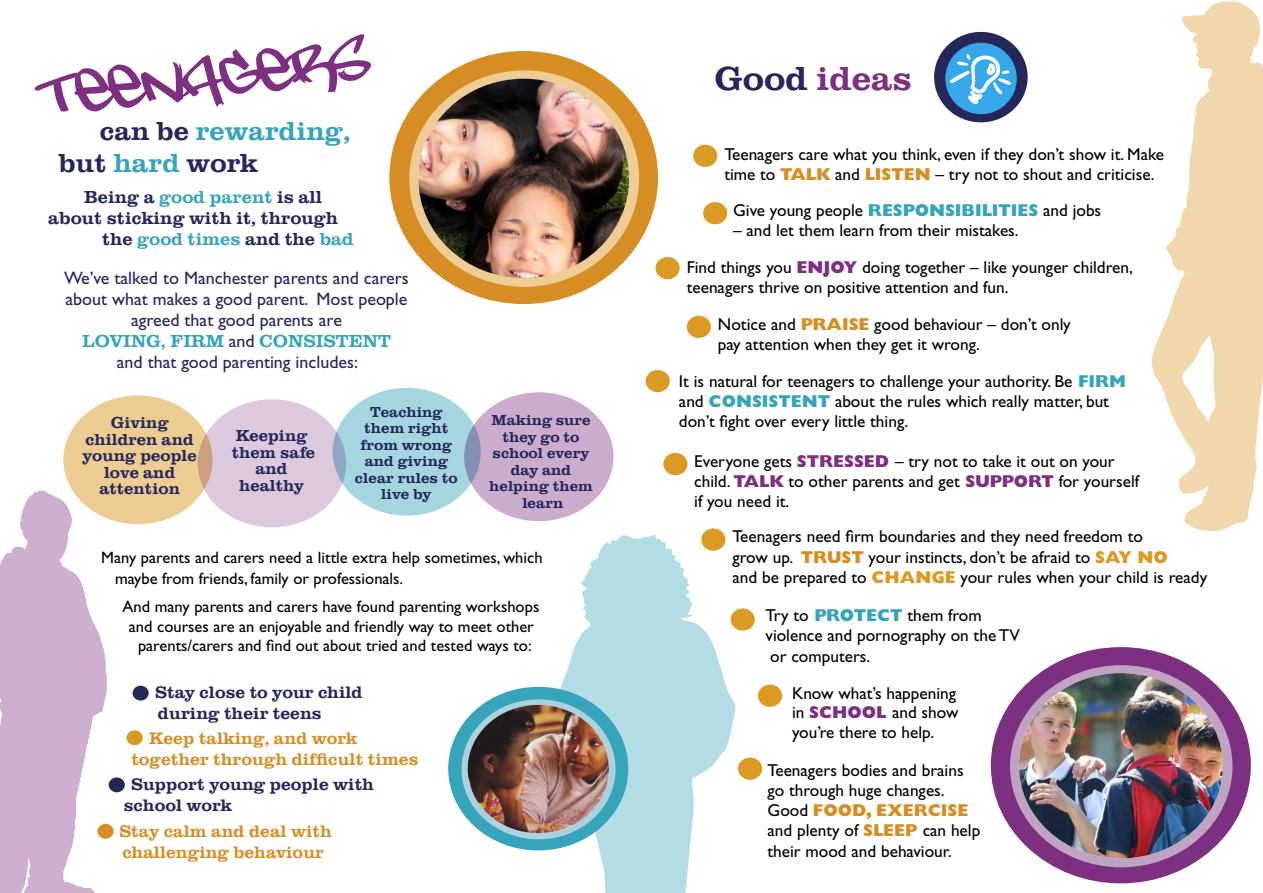
<style>
.page{position:relative;width:1263px;height:893px;background:#fff}
.page>*{position:absolute;margin:0;border:0;box-sizing:border-box;transform-origin:0 0}
.t1{font:70.95px "Tag Boy Hardcore";color:#7d2f80}
.t2{font:500 expanded 34.5px "URW Clarendon T";color:#7d2f80}
.t3{font:500 expanded 27px "URW Clarendon T";color:#36a4ba}
.t4{font:500 expanded 27px "URW Clarendon T";color:#25275b}
.t5{font:18px/21px "Gill Sans";color:#25275b;text-align:center}
.t6{font:500 expanded 18px/21px "URW Clarendon T";color:#25275b}
.t7{font:500 expanded 18px "URW Clarendon T";color:#36a4ba}
.t8{font:17.25px/20.2px "Gill Sans";color:#000}
.t9{font:500 expanded 17.25px/21px "URW Clarendon T";color:#d68e24}
.t10{font:500 expanded 17.25px/21px "URW Clarendon T";color:#25275b}
.t11{font:16.5px/19.5px "Gill Sans";color:#000}
.t12{font:500 expanded 16.5px/16.5px "URW Clarendon T";color:#25275b;text-align:center}
.t13{font:500 expanded 15px/16.5px "URW Clarendon T";color:#25275b;text-align:center}
.s1{color:#25275b}
.s2{color:#36a4ba}
.s3{font-family:"Gill Sans";font-weight:400;font-stretch:normal;color:#25275b}
.s4{font-weight:800;color:#d68e24}
.s5{font-weight:800;color:#36a4ba}
.s6{font-weight:800;color:#7d2f80}
.s7{font-weight:800;color:#da9a23}
</style>
<div class="page">
<div style="left:991px;top:647px;width:260px;height:236px;background:#7d2f80;border-radius:50%"></div>
<div style="left:1010px;top:665px;width:222px;height:202px;background:#c0a2c3;border-radius:50%"></div>
<img style="left:1019px;top:673px;width:204px;height:185px;border-radius:50%">
<div style="left:934px;top:32px;width:94px;height:90px;background:#25275b;border-radius:50%"></div>
<svg style="left:945px;top:43px;width:72px;height:71px"></svg>
<div style="left:389px;top:51px;width:269px;height:253px;background:#d68e24;border-radius:50%"></div>
<div style="left:409px;top:70px;width:230px;height:217px;background:#eecc95;border-radius:50%"></div>
<img style="left:418px;top:79px;width:211px;height:199px;border-radius:50%">
<div style="left:693px;top:145px;width:24px;height:22px;background:#da9a23;border-radius:50%"></div>
<div style="left:464px;top:392px;width:149px;height:129px;background:#cbaccc;border-radius:50%"></div>
<div style="left:198px;top:399px;width:148px;height:128px;background:#ddc9de;border-radius:50%"></div>
<div style="left:63px;top:395px;width:150px;height:129px;background:#eccc91;border-radius:50%"></div>
<svg style="left:333px;top:388px;width:148px;height:128px;background:#a3d1dd"></svg>
<img style="left:0;top:491px;width:118px;height:402px">
<div style="left:133px;top:686px;width:16px;height:14px;background:#25275b;border-radius:50%"></div>
<div style="left:127px;top:730px;width:16px;height:15px;background:#da9a23;border-radius:50%"></div>
<div style="left:109px;top:777px;width:16px;height:15px;background:#25275b;border-radius:50%"></div>
<div style="left:97px;top:824px;width:17px;height:15px;background:#d68e24;border-radius:50%"></div>
<svg style="left:1151px;top:1px;width:112px;height:530px;fill:#f1d8ac"></svg>
<svg style="left:1181px;top:336px;width:34px;height:86px"></svg>
<svg style="left:552px;top:533px;width:184px;height:360px;fill:#b3dce5"></svg>
<div style="left:703px;top:202px;width:24px;height:22px;background:#da9a23;border-radius:50%"></div>
<div style="left:655px;top:257px;width:25px;height:22px;background:#da9a23;border-radius:50%"></div>
<div style="left:687px;top:316px;width:24px;height:22px;background:#da9a23;border-radius:50%"></div>
<div style="left:646px;top:370px;width:24px;height:22px;background:#da9a23;border-radius:50%"></div>
<div style="left:663px;top:453px;width:24px;height:22px;background:#da9a23;border-radius:50%"></div>
<div style="left:701px;top:528px;width:24px;height:23px;background:#da9a23;border-radius:50%"></div>
<div style="left:758px;top:685px;width:24px;height:22px;background:#da9a23;border-radius:50%"></div>
<div style="left:731px;top:608px;width:24px;height:23px;background:#da9a23;border-radius:50%"></div>
<div style="left:738px;top:758px;width:24px;height:22px;background:#da9a23;border-radius:50%"></div>
<div style="left:448px;top:687px;width:180px;height:163px;background:#36a4ba;border-radius:50%"></div>
<svg style="left:461px;top:699px;width:155px;height:140px;background:#a4cbd7"></svg>
<img style="left:468px;top:705px;width:141px;height:128px;border-radius:50%">
<p class="t1" style="left:37px;top:51px;width:330px;rotate:-6deg">Teenagers</p>
<p class="t3" style="left:100px;top:115px;width:252px"><span class="s1">can be</span> rewarding,</p>
<p class="t4" style="left:58px;top:147px;width:201px">but <span class="s2">hard</span> work</p>
<p class="t6" style="left:84px;top:186px;width:240px">Being a <span class="s2">good parent</span> is all</p>
<p class="t6" style="left:102px;top:207px;width:253px;text-indent:-54px">about sticking with it, through the <span class="s2">good times</span> and the <span class="s2">bad</span></p>
<p class="t5" style="left:64px;top:268px;width:346px">We’ve talked to Manchester parents and carers about what makes a good parent. Most people agreed that good parents are</p>
<p class="t7" style="left:82px;top:330px;width:310px">LOVING, FIRM <span class="s3">and</span> CONSISTENT</p>
<p class="t5" style="left:117px;top:352px;width:243px">and that good parenting includes:</p>
<p class="t12" style="left:83px;top:414px;width:116px">Giving children and young people love and attention</p>
<p class="t12" style="left:236px;top:427px;width:73px">Keeping</p>
<p class="t12" style="left:232px;top:444px;width:85px">them safe</p>
<p class="t12" style="left:255px;top:460px;width:34px">and</p>
<p class="t12" style="left:239px;top:477px;width:67px">healthy</p>
<p class="t13" style="left:370px;top:403px;width:74px">Teaching</p>
<p class="t13" style="left:355px;top:420px;width:104px">them right from wrong and giving clear rules to</p>
<p class="t13" style="left:381px;top:486px;width:52px">live by</p>
<p class="t13" style="left:489px;top:412px;width:105px">Making sure they go to school every day and helping them learn</p>
<p class="t11" style="left:115px;top:547px;width:429px;line-height:21px;text-indent:-14px">Many parents and carers need a little extra help sometimes, which maybe from friends, family or professionals.</p>
<p class="t11" style="left:123px;top:597px;width:418px;text-align:center">And many parents and carers have found parenting workshops and courses are an enjoyable and friendly way to meet other parents/carers and find out about tried and tested ways to:</p>
<p class="t10" style="left:155px;top:681px;width:209px">Stay close to your child during their teens</p>
<p class="t9" style="left:131px;top:728px;width:289px;text-indent:18px">Keep talking, and work together through difficult times</p>
<p class="t10" style="left:124px;top:774px;width:252px;text-indent:7px">Support young people with school work</p>
<p class="t9" style="left:119px;top:820px;width:214px">Stay calm and deal with challenging behaviour</p>
<p class="t2" style="left:714px;top:58px;width:199px"><span class="s1">Good</span> ideas</p>
<p class="t8" style="left:724px;top:144px;width:441px">Teenagers care what you think, even if they don’t show it. Make time to <span class="s4">TALK</span> and <span class="s4">LISTEN</span> – try not to shout and criticise.</p>
<p class="t8" style="left:733px;top:200px;width:370px">Give young people <span class="s5">RESPONSIBILITIES</span> and jobs</p>
<p class="t8" style="left:733px;top:220px;width:287px">– and let them learn from their mistakes.</p>
<p class="t8" style="left:687px;top:257px;width:448px">Find things you <span class="s6">ENJOY</span> doing together – like younger children, teenagers thrive on positive attention and fun.</p>
<p class="t8" style="left:718px;top:314px;width:354px">Notice and <span class="s4">PRAISE</span> good behaviour – don’t only pay attention when they get it wrong.</p>
<p class="t8" style="left:679px;top:371px;width:449px">It is natural for teenagers to challenge your authority. Be <span class="s5">FIRM </span>and <span class="s5">CONSISTENT</span> about the rules which really matter, but don’t fight over every little thing.</p>
<p class="t8" style="left:694px;top:451px;width:446px">Everyone gets <span class="s6">STRESSED</span> – try not to take it out on your child. <span class="s6">TALK</span> to other parents and get <span class="s6">SUPPORT</span> for yourself if you need it.</p>
<p class="t8" style="left:732px;top:526px;width:476px">Teenagers need firm boundaries and they need freedom to<br>grow up. <span class="s4">TRUST</span> your instincts, don’t be afraid to <span class="s7">SAY NO<br></span>and be prepared to <span class="s7">CHANGE</span> your rules when your child is ready</p>
<p class="t8" style="left:765px;top:605px;width:256px">Try to <span class="s5">PROTECT</span> them from violence and pornography on the TV or computers.</p>
<p class="t8" style="left:792px;top:683px;width:168px;line-height:19.5px">Know what’s happening in <span class="s6">SCHOOL</span> and show you’re there to help.</p>
<p class="t8" style="left:767px;top:760px;width:214px">Teenagers bodies and brains go through huge changes.<br>Good <span class="s4">FOOD, EXERCISE </span>and plenty of <span class="s4">SLEEP</span> can help their mood and behaviour.</p>
</div>
